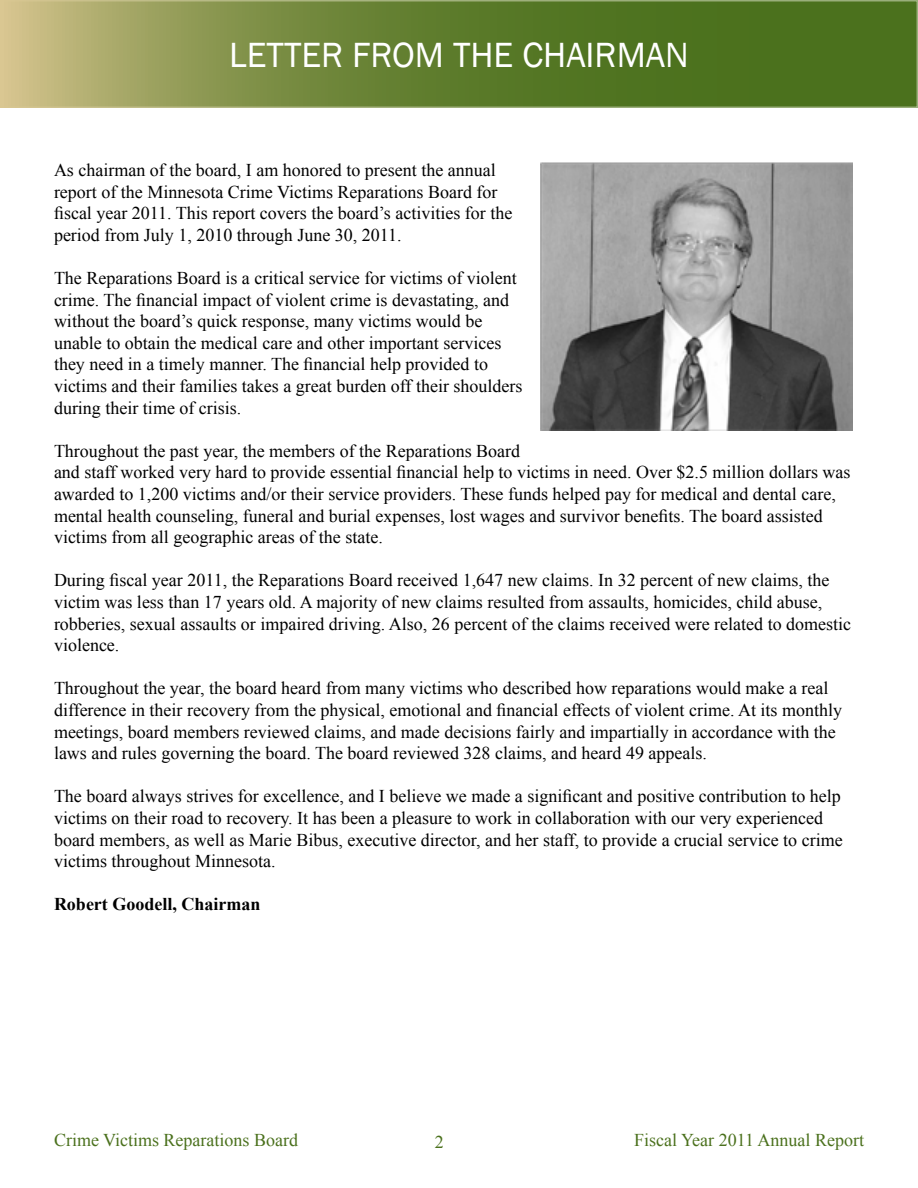
<style>
.page{position:relative;width:918px;height:1188px;background:#fff}
.page>*{position:absolute;margin:0;border:0;box-sizing:border-box;transform-origin:0 0}
.t1{font:36px "Franklin Gothic";color:#fff}
.t2{font:18px/21.6px "Times New Roman";color:#000}
.t3{font:18px "Times New Roman";color:#4b711d}
.t4{font:700 18px "Times New Roman";color:#000}
</style>
<div class="page">
<svg style="left:0;top:0;width:918px;height:108px;background:#6f873b"></svg>
<img style="left:541px;top:163px;width:311px;height:267px">
<h1 class="t1" style="left:229px;top:33px;width:461px">LETTER FROM THE CHAIRMAN</h1>
<p class="t2" style="left:54px;top:159px;width:460px">As chairman of the board, I am honored to present the annual report of the Minnesota Crime Victims Reparations Board for fiscal year 2011. This report covers the board’s activities for the period from July 1, 2010 through June 30, 2011.</p>
<p class="t2" style="left:54px;top:267px;width:470px">The Reparations Board is a critical service for victims of violent crime. The financial impact of violent crime is devastating, and without the board’s quick response, many victims would be unable to obtain the medical care and other important services they need in a timely manner. The financial help provided to victims and their families takes a great burden off their shoulders during their time of crisis.</p>
<p class="t2" style="left:54px;top:440px;width:798px">Throughout the past year, the members of the Reparations Board<br>and staff worked very hard to provide essential financial help to victims in need. Over $2.5 million dollars was awarded to 1,200 victims and/or their service providers. These funds helped pay for medical and dental care, mental health counseling, funeral and burial expenses, lost wages and survivor benefits. The board assisted victims from all geographic areas of the state.</p>
<p class="t2" style="left:54px;top:569px;width:799px">During fiscal year 2011, the Reparations Board received 1,647 new claims. In 32 percent of new claims, the victim was less than 17 years old. A majority of new claims resulted from assaults, homicides, child abuse, robberies, sexual assaults or impaired driving. Also, 26 percent of the claims received were related to domestic violence.</p>
<p class="t2" style="left:54px;top:677px;width:790px">Throughout the year, the board heard from many victims who described how reparations would make a real difference in their recovery from the physical, emotional and financial effects of violent crime. At its monthly meetings, board members reviewed claims, and made decisions fairly and impartially in accordance with the laws and rules governing the board. The board reviewed 328 claims, and heard 49 appeals.</p>
<p class="t2" style="left:54px;top:785px;width:790px">The board always strives for excellence, and I believe we made a significant and positive contribution to help victims on their road to recovery. It has been a pleasure to work in collaboration with our very experienced board members, as well as Marie Bibus, executive director, and her staff, to provide a crucial service to crime victims throughout Minnesota.</p>
<p class="t4" style="left:54px;top:892px;width:208px">Robert Goodell, Chairman</p>
<p class="t3" style="left:54px;top:1128px;width:246px">Crime Victims Reparations Board</p>
<p class="t3" style="left:435px;top:1130px;width:10px">2</p>
<p class="t3" style="left:634px;top:1128px;width:231px">Fiscal Year 2011 Annual Report</p>
</div>
